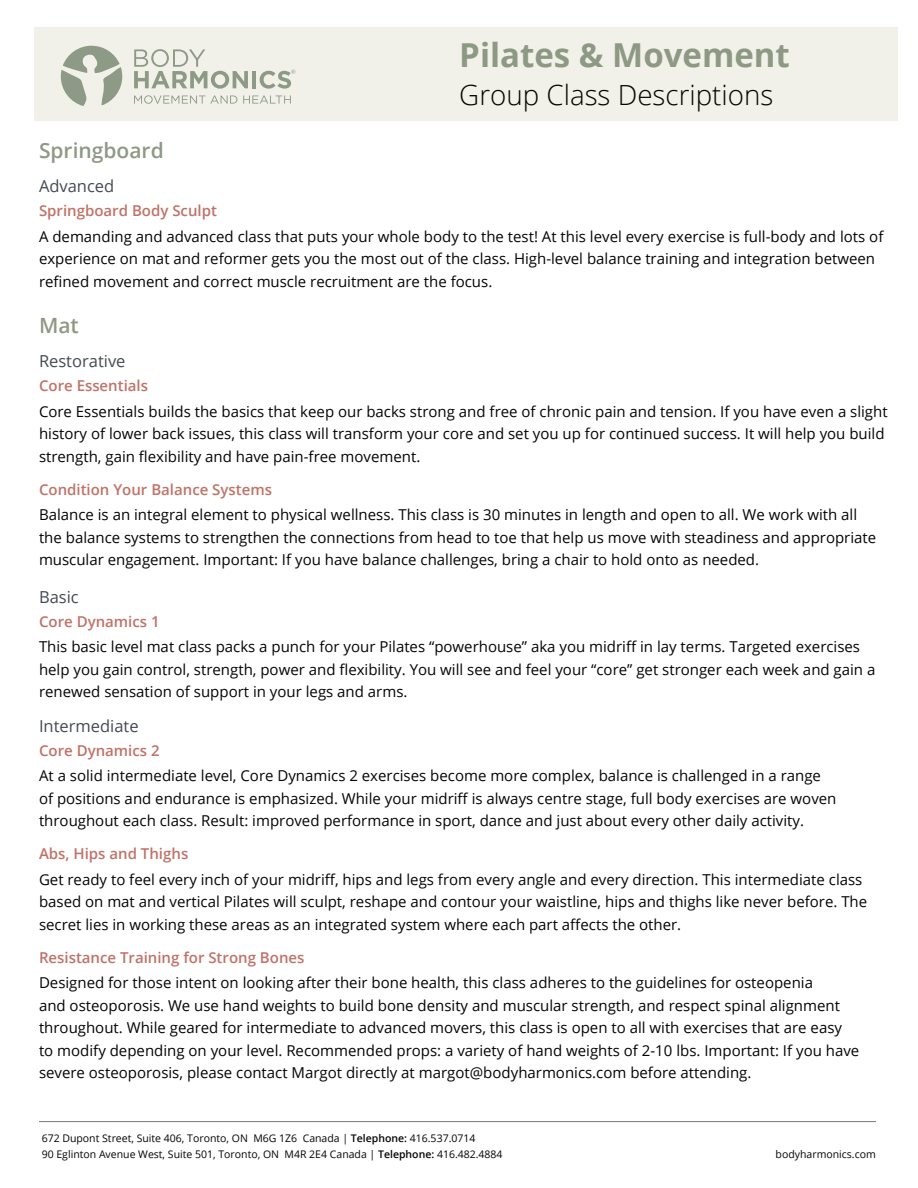
<style>
.page{position:relative;width:918px;height:1188px;background:#fff}
.page>*{position:absolute;margin:0;border:0;box-sizing:border-box;transform-origin:0 0}
.H1-Head{font:700 33px "Open Sans";color:#8e9984}
.H1-subHEAD{font:300 27.75px "Open Sans";color:#040503}
.H2-subHEAD{font:600 21px "Open Sans";color:#8e9984}
.t1{font:16.5px "Open Sans";color:#444a53}
.t2{font:15px/22.5px "Open Sans";color:#040503}
.t3{font:600 15px "Open Sans";color:#c07267}
.Copyright{font:10.5px "Open Sans";color:#040503}
.s1{font-weight:600}
</style>
<div class="page">
<div style="left:34px;top:27px;width:864px;height:94px;background:#f1f1e9"></div>
<svg style="left:61px;top:46px;width:61px;height:60px"></svg>
<svg style="left:134px;top:49px;width:114px;height:40px"></svg>
<hr style="left:252px;top:71px;width:4px;height:17px;background:#8d9a86">
<svg style="left:134px;top:95px;width:103px;height:9px"></svg>
<svg style="left:243px;top:95px;width:48px;height:9px"></svg>
<svg style="left:260px;top:70px;width:36px;height:19px"></svg>
<hr style="left:39px;top:1121px;width:837px;height:1px;background:#77787c">
<p class="H1-Head" style="left:459px;top:32px;width:332px">Pilates &amp; Movement</p>
<p class="H1-subHEAD" style="left:459px;top:76px;width:316px">Group Class Descriptions</p>
<p class="H2-subHEAD" style="left:39px;top:136px;width:126px">Springboard</p>
<p class="t1" style="left:39px;top:175px;width:77px">Advanced</p>
<p class="t3" style="left:39px;top:201px;width:180px">Springboard Body Sculpt</p>
<p class="t2" style="left:39px;top:225px;width:846px">A demanding and advanced class that puts your whole body to the test! At this level every exercise is full-body and lots of experience on mat and reformer gets you the most out of the class. High-level balance training and integration between refined movement and correct muscle recruitment are the focus.</p>
<p class="H2-subHEAD" style="left:39px;top:311px;width:41px">Mat</p>
<p class="t1" style="left:39px;top:350px;width:88px">Restorative</p>
<p class="t3" style="left:39px;top:375px;width:111px">Core Essentials</p>
<p class="t2" style="left:39px;top:399px;width:850px">Core Essentials builds the basics that keep our backs strong and free of chronic pain and tension. If you have even a slight history of lower back issues, this class will transform your core and set you up for continued success. It will help you build strength, gain flexibility and have pain-free movement.</p>
<p class="t3" style="left:39px;top:479px;width:235px">Condition Your Balance Systems</p>
<p class="t2" style="left:39px;top:503px;width:820px">Balance is an integral element to physical wellness. This class is 30 minutes in length and open to all. We work with all</p>
<p class="t2" style="left:39px;top:525px;width:839px">the balance systems to strengthen the connections from head to toe that help us move with steadiness and appropriate muscular engagement. Important: If you have balance challenges, bring a chair to hold onto as needed.</p>
<p class="t1" style="left:39px;top:585px;width:41px">Basic</p>
<p class="t3" style="left:39px;top:611px;width:122px">Core Dynamics 1</p>
<p class="t2" style="left:39px;top:635px;width:838px">This basic level mat class packs a punch for your Pilates “powerhouse” aka you midriff in lay terms. Targeted exercises help you gain control, strength, power and flexibility. You will see and feel your “core” get stronger each week and gain a renewed sensation of support in your legs and arms.</p>
<p class="t1" style="left:39px;top:714px;width:101px">Intermediate</p>
<p class="t3" style="left:39px;top:740px;width:122px">Core Dynamics 2</p>
<p class="t2" style="left:39px;top:764px;width:799px">At a solid intermediate level, Core Dynamics 2 exercises become more complex, balance is challenged in a range of positions and endurance is emphasized. While your midriff is always centre stage, full body exercises are woven throughout each class. Result: improved performance in sport, dance and just about every other daily activity.</p>
<p class="t3" style="left:39px;top:843px;width:151px">Abs, Hips and Thighs</p>
<p class="t2" style="left:39px;top:867px;width:830px">Get ready to feel every inch of your midriff, hips and legs from every angle and every direction. This intermediate class based on mat and vertical Pilates will sculpt, reshape and contour your waistline, hips and thighs like never before. The secret lies in working these areas as an integrated system where each part affects the other.</p>
<p class="t3" style="left:39px;top:947px;width:267px">Resistance Training for Strong Bones</p>
<p class="t2" style="left:39px;top:971px;width:776px">Designed for those intent on looking after their bone health, this class adheres to the guidelines for osteopenia</p>
<p class="t2" style="left:39px;top:993px;width:822px">and osteoporosis. We use hand weights to build bone density and muscular strength, and respect spinal alignment throughout. While geared for intermediate to advanced movers, this class is open to all with exercises that are easy to modify depending on your level. Recommended props: a variety of hand weights of 2-10 lbs. Important: If you have severe osteoporosis, please contact Margot directly at margot@bodyharmonics.com before attending.</p>
<p class="Copyright" style="left:42px;top:1131px;width:435px">672 Dupont Street, Suite 406, Toronto, ON M6G 1Z6 Canada | <span class="s1">Telephone:</span> 416.537.0714</p>
<p class="Copyright" style="left:42px;top:1147px;width:462px">90 Eglinton Avenue West, Suite 501, Toronto, ON M4R 2E4 Canada | <span class="s1">Telephone:</span> 416.482.4884</p>
<p class="Copyright" style="left:776px;top:1147px;width:102px">bodyharmonics.com</p>
</div>
